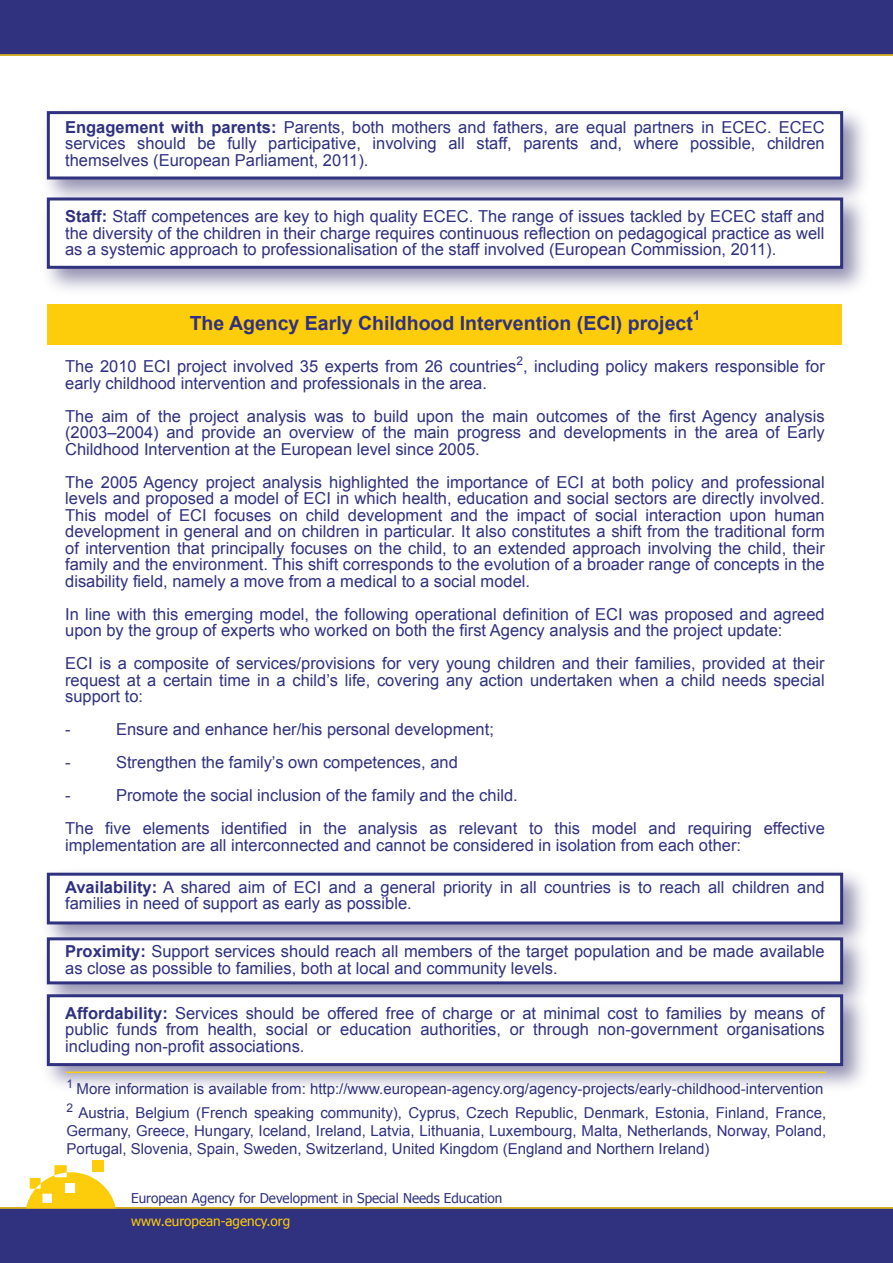
<style>
.page{position:relative;width:893px;height:1263px;background:#fff}
.page>*{position:absolute;margin:0;border:0;box-sizing:border-box;transform-origin:0 0}
.t1{font:700 19.5px "Arial";color:#30317f}
.t2{font:16.5px/16.5px "Arial";color:#30317f}
.t3{font:15px/24px "Arial";color:#30317f}
.t4{font:13.5px "Tahoma";color:#30317f}
.t5{font:13.5px "Tahoma";color:#fdcc0b}
.t6{font:700 13.5px "Arial";color:#30317f}
.t7{font:12px "Arial";color:#30317f}
.s1{font-weight:700}
</style>
<div class="page">
<div style="left:0;top:0;width:893px;height:55px;background:#30317f"></div>
<div style="left:0;top:1208px;width:893px;height:55px;background:#30317f"></div>
<div style="left:92px;top:1160px;width:12px;height:11px;background:#fdcc0b"></div>
<svg style="left:26px;top:1165px;width:90px;height:42px"></svg>
<hr style="left:0;top:1207px;width:893px;height:2px;background:#fdcc0b">
<img style="left:46px;top:111px;width:818px;height:75px">
<div style="left:47px;top:111px;width:796px;height:68px;background:#fff;border:3px solid #30317f"></div>
<div style="left:47px;top:197px;width:796px;height:72px;background:#fff;border:3px solid #30317f"></div>
<img style="left:46px;top:872px;width:818px;height:53px">
<div style="left:47px;top:873px;width:796px;height:51px;background:#fff;border:3px solid #30317f"></div>
<div style="left:47px;top:937px;width:796px;height:47px;background:#fff;border:3px solid #30317f"></div>
<div style="left:47px;top:994px;width:796px;height:72px;background:#fff;border:3px solid #30317f"></div>
<div style="left:47px;top:304px;width:795px;height:40px;background:#fdcc0b"></div>
<hr style="left:0;top:54px;width:893px;height:2px;background:#fdcc0b">
<hr style="left:66px;top:1071px;width:760px;height:2px;background:#fdcc0b">
<p class="t2" style="left:65px;top:119px;width:761px;text-align:justify"><span class="s1">Engagement with parents:</span> Parents, both mothers and fathers, are equal partners in ECEC. ECEC services should be fully participative, involving all staff, parents and, where possible, children themselves (European Parliament, 2011).</p>
<p class="t2" style="left:65px;top:208px;width:761px;text-align:justify"><span class="s1">Staff:</span> Staff competences are key to high quality ECEC. The range of issues tackled by ECEC staff and the diversity of the children in their charge requires continuous reflection on pedagogical practice as well as a systemic approach to professionalisation of the staff involved (European Commission, 2011).</p>
<p class="t6" style="left:693px;top:306px;width:9px">1</p>
<p class="t1" style="left:190px;top:310px;width:505px">The Agency Early Childhood Intervention (ECI) project</p>
<p class="t7" style="left:516px;top:352px;width:8px">2</p>
<p class="t2" style="left:65px;top:366px;width:761px;line-height:33px">early childhood intervention and professionals in the area.<br>The aim of the project analysis was to build upon the main outcomes of the first Agency analysis</p>
<p class="t2" style="left:65px;top:424px;width:761px">(2003–2004) and provide an overview of the main progress and developments in the area of Early<br>Childhood Intervention at the European level since 2005.</p>
<p class="t2" style="left:65px;top:474px;width:761px;text-align:justify">The 2005 Agency project analysis highlighted the importance of ECI at both policy and professional levels and proposed a model of ECI in which health, education and social sectors are directly involved.<br>This model of ECI focuses on child development and the impact of social interaction upon human development in general and on children in particular. It also constitutes a shift from the traditional form of intervention that principally focuses on the child, to an extended approach involving the child, their family and the environment. This shift corresponds to the evolution of a broader range of concepts in the disability field, namely a move from a medical to a social model.</p>
<p class="t2" style="left:65px;top:606px;width:761px">In line with this emerging model, the following operational definition of ECI was proposed and agreed upon by the group of experts who worked on both the first Agency analysis and the project update:</p>
<p class="t2" style="left:65px;top:655px;width:761px;text-align:justify">ECI is a composite of services/provisions for very young children and their families, provided at their request at a certain time in a child’s life, covering any action undertaken when a child needs special support to:</p>
<p class="t2" style="left:65px;top:721px;width:7px">-</p>
<p class="t2" style="left:116px;top:721px;width:379px">Ensure and enhance her/his personal development;</p>
<p class="t2" style="left:65px;top:754px;width:7px">-</p>
<p class="t2" style="left:116px;top:754px;width:343px">Strengthen the family’s own competences, and</p>
<p class="t2" style="left:65px;top:787px;width:7px">-</p>
<p class="t2" style="left:65px;top:358px;width:761px">The 2010 ECI project involved 35 experts from 26 countries , including policy makers responsible for</p>
<p class="t2" style="left:65px;top:779px;width:761px;line-height:33px;text-indent:51px">Promote the social inclusion of the family and the child.<br>The five elements identified in the analysis as relevant to this model and requiring effective</p>
<p class="t2" style="left:65px;top:837px;width:677px">implementation are all interconnected and cannot be considered in isolation from each other:</p>
<p class="t2" style="left:65px;top:879px;width:761px"><span class="s1">Availability:</span> A shared aim of ECI and a general priority in all countries is to reach all children and families in need of support as early as possible.</p>
<p class="t2" style="left:65px;top:943px;width:761px"><span class="s1">Proximity:</span> Support services should reach all members of the target population and be made available as close as possible to families, both at local and community levels.</p>
<p class="t2" style="left:65px;top:1005px;width:761px;text-align:justify"><span class="s1">Affordability:</span> Services should be offered free of charge or at minimal cost to families by means of public funds from health, social or education authorities, or through non-government organisations including non-profit associations.</p>
<p class="t3" style="left:67px;top:1077px;width:761px"><sup>1</sup> More information is available from: http://www.european-agency.org/agency-projects/early-childhood-intervention<br><sup>2</sup> Austria, Belgium (French speaking community), Cyprus, Czech Republic, Denmark, Estonia, Finland, France,</p>
<p class="t3" style="left:67px;top:1122px;width:761px;line-height:18px">Germany, Greece, Hungary, Iceland, Ireland, Latvia, Lithuania, Luxembourg, Malta, Netherlands, Norway, Poland,<br>Portugal, Slovenia, Spain, Sweden, Switzerland, United Kingdom (England and Northern Ireland)</p>
<p class="t4" style="left:131px;top:1189px;width:373px">European Agency for Development in Special Needs Education</p>
<p class="t5" style="left:131px;top:1212px;width:161px">www.european-agency.org</p>
</div>
